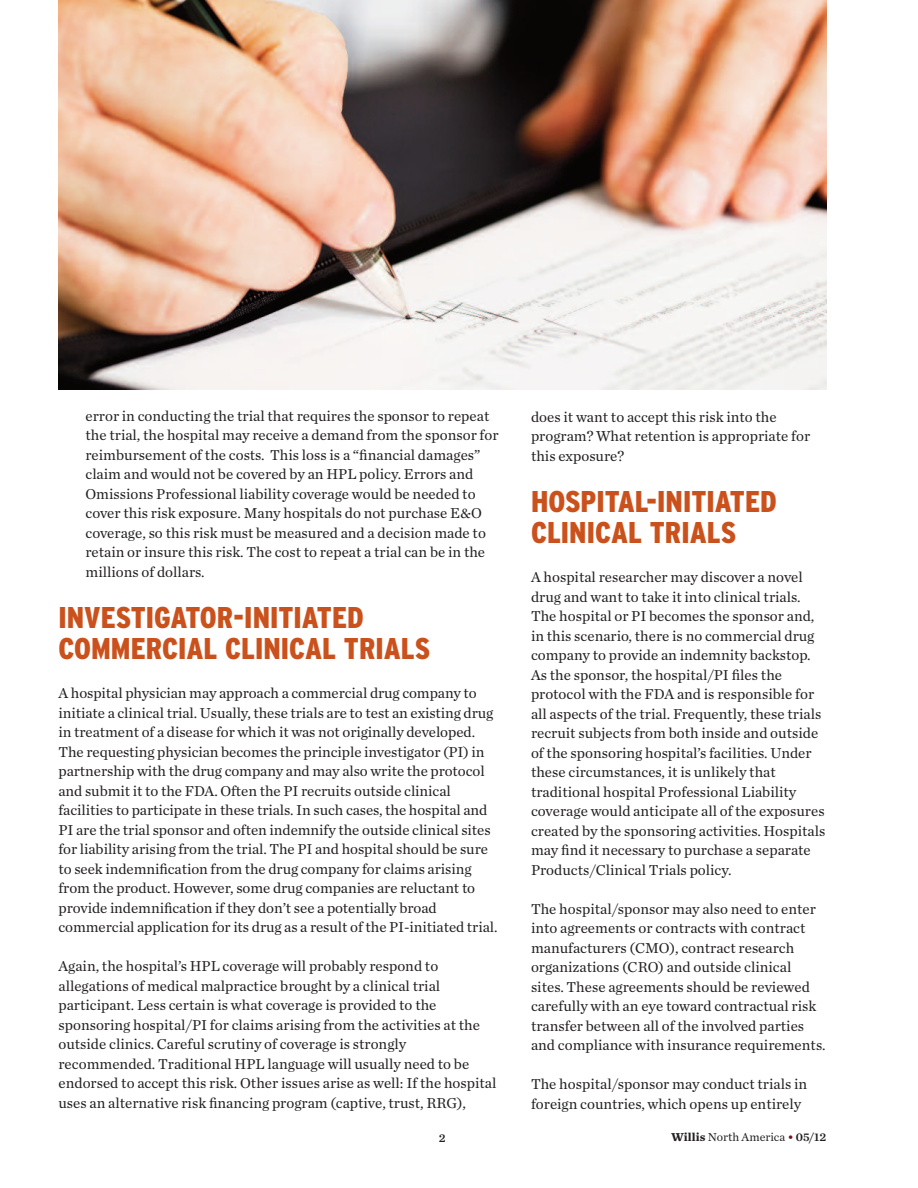
<style>
.page{position:relative;width:918px;height:1188px;background:#fff}
.page>*{position:absolute;margin:0;border:0;box-sizing:border-box;transform-origin:0 0}
.t1{font:900 condensed 30px/31.5px "Interstate";color:#cb511c}
.t2{font:15px/19.5px "Chronicle Text G1";color:#231f20}
.t3{font:12px "Chronicle Text G1";color:#231f20}
.t4{font:12px "Chronicle Text G1 Semi";color:#231f20}
.s1{font-weight:700}
.s2{font-weight:700;color:#770e28}
.s3{font-family:"Chronicle Text G1 Semi"}
</style>
<div class="page">
<img style="left:58px;top:0;width:768px;height:389px">
<p class="t2" style="left:85px;top:408px;width:415px">error in conducting the trial that requires the sponsor to repeat the trial, the hospital may receive a demand from the sponsor for reimbursement of the costs. This loss is a “financial damages” claim and would not be covered by an HPL policy. Errors and Omissions Professional liability coverage would be needed to cover this risk exposure. Many hospitals do not purchase E&amp;O coverage, so this risk must be measured and a decision made to retain or insure this risk. The cost to repeat a trial can be in the millions of dollars.</p>
<h1 class="t1" style="left:58px;top:602px;width:373px">INVESTIGATOR-INITIATED<br>COMMERCIAL CLINICAL TRIALS</h1>
<p class="t2" style="left:58px;top:685px;width:441px">A hospital physician may approach a commercial drug company to initiate a clinical trial. Usually, these trials are to test an existing drug in treatment of a disease for which it was not originally developed.<br>The requesting physician becomes the principle investigator (PI) in partnership with the drug company and may also write the protocol and submit it to the FDA. Often the PI recruits outside clinical facilities to participate in these trials. In such cases, the hospital and PI are the trial sponsor and often indemnify the outside clinical sites for liability arising from the trial. The PI and hospital should be sure to seek indemnification from the drug company for claims arising from the product. However, some drug companies are reluctant to provide indemnification if they don’t see a potentially broad commercial application for its drug as a result of the PI-initiated trial.</p>
<p class="t2" style="left:59px;top:958px;width:439px">Again, the hospital’s HPL coverage will probably respond to allegations of medical malpractice brought by a clinical trial participant. Less certain is what coverage is provided to the sponsoring hospital/PI for claims arising from the activities at the outside clinics. Careful scrutiny of coverage is strongly recommended. Traditional HPL language will usually need to be endorsed to accept this risk. Other issues arise as well: If the hospital uses an alternative risk financing program (captive, trust, RRG),</p>
<p class="t2" style="left:531px;top:408px;width:281px">does it want to accept this risk into the program? What retention is appropriate for this exposure?</p>
<h1 class="t1" style="left:531px;top:485px;width:247px">HOSPITAL-INITIATED<br>CLINICAL TRIALS</h1>
<p class="t2" style="left:531px;top:569px;width:296px">A hospital researcher may discover a novel drug and want to take it into clinical trials.<br>The hospital or PI becomes the sponsor and, in this scenario, there is no commercial drug company to provide an indemnity backstop.<br>As the sponsor, the hospital/PI files the protocol with the FDA and is responsible for all aspects of the trial. Frequently, these trials recruit subjects from both inside and outside of the sponsoring hospital’s facilities. Under these circumstances, it is unlikely that traditional hospital Professional Liability coverage would anticipate all of the exposures created by the sponsoring activities. Hospitals may find it necessary to purchase a separate Products/Clinical Trials policy.</p>
<p class="t2" style="left:531px;top:900px;width:296px">The hospital/sponsor may also need to enter into agreements or contracts with contract manufacturers (CMO), contract research organizations (CRO) and outside clinical sites. These agreements should be reviewed carefully with an eye toward contractual risk transfer between all of the involved parties and compliance with insurance requirements.</p>
<p class="t2" style="left:531px;top:1076px;width:278px">The hospital/sponsor may conduct trials in foreign countries, which opens up entirely</p>
<p class="t4" style="left:439px;top:1134px;width:8px">2</p>
<p class="t3" style="left:671px;top:1133px;width:156px"><span class="s1">Willis</span> North America <span class="s2">•</span> <span class="s3">05/12</span></p>
</div>
